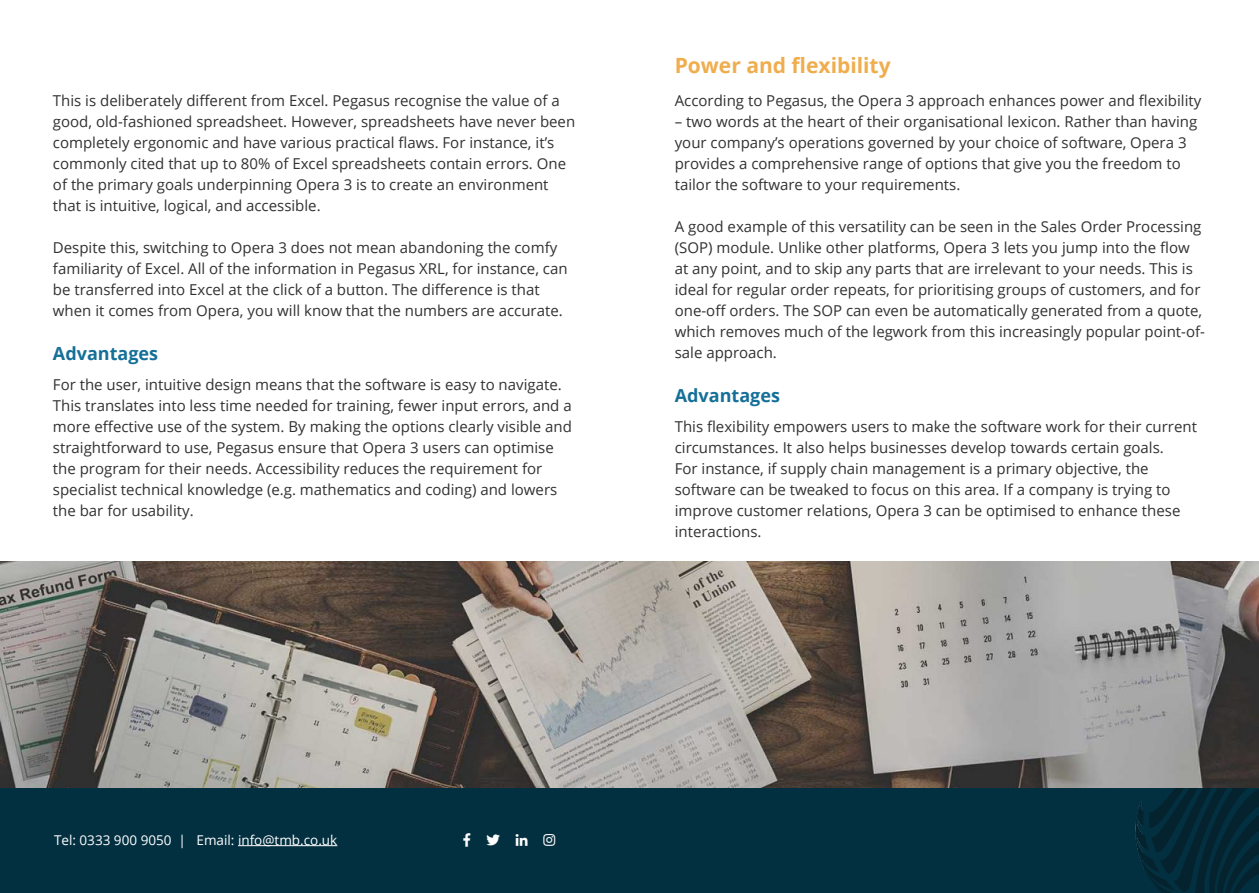
<style>
.page{position:relative;width:1259px;height:893px;background:#fff}
.page>*{position:absolute;margin:0;border:0;box-sizing:border-box;transform-origin:0 0}
.t1{font:700 21px "Open Sans";color:#f0ad4e}
.t2{font:700 18px "Open Sans";color:#156f98}
.t3{font:15px/21px "Open Sans";color:#313131}
.t4{font:13.5px "Open Sans";color:#fff}
</style>
<div class="page">
<div style="left:0;top:787px;width:1259px;height:106px;background:#033040"></div>
<img style="left:1134px;top:787px;width:125px;height:106px">
<hr style="left:238px;top:845px;width:99px;height:1px;background:#fff">
<img style="left:0;top:561px;width:1259px;height:226px">
<p class="t3" style="left:53px;top:90px;width:524px">This is deliberately different from Excel. Pegasus recognise the value of a good, old-fashioned spreadsheet. However, spreadsheets have never been completely ergonomic and have various practical flaws. For instance, it’s commonly cited that up to 80% of Excel spreadsheets contain errors. One of the primary goals underpinning Opera 3 is to create an environment that is intuitive, logical, and accessible.</p>
<p class="t3" style="left:53px;top:237px;width:516px">Despite this, switching to Opera 3 does not mean abandoning the comfy familiarity of Excel. All of the information in Pegasus XRL, for instance, can be transferred into Excel at the click of a button. The difference is that when it comes from Opera, you will know that the numbers are accurate.</p>
<p class="t2" style="left:53px;top:340px;width:107px">Advantages</p>
<p class="t3" style="left:53px;top:373px;width:520px">For the user, intuitive design means that the software is easy to navigate.<br>This translates into less time needed for training, fewer input errors, and a more effective use of the system. By making the options clearly visible and straightforward to use, Pegasus ensure that Opera 3 users can optimise the program for their needs. Accessibility reduces the requirement for specialist technical knowledge (e.g. mathematics and coding) and lowers the bar for usability.</p>
<h1 class="t1" style="left:675px;top:51px;width:217px">Power and flexibility</h1>
<p class="t3" style="left:675px;top:90px;width:528px">According to Pegasus, the Opera 3 approach enhances power and flexibility</p>
<p class="t3" style="left:675px;top:111px;width:524px">– two words at the heart of their organisational lexicon. Rather than having your company’s operations governed by your choice of software, Opera 3 provides a comprehensive range of options that give you the freedom to tailor the software to your requirements.</p>
<p class="t3" style="left:675px;top:216px;width:532px">A good example of this versatility can be seen in the Sales Order Processing (SOP) module. Unlike other platforms, Opera 3 lets you jump into the flow at any point, and to skip any parts that are irrelevant to your needs. This is ideal for regular order repeats, for prioritising groups of customers, and for one-off orders. The SOP can even be automatically generated from a quote, which removes much of the legwork from this increasingly popular point-of&shy;sale approach.</p>
<p class="t2" style="left:675px;top:382px;width:107px">Advantages</p>
<p class="t3" style="left:675px;top:415px;width:524px">This flexibility empowers users to make the software work for their current circumstances. It also helps businesses develop towards certain goals.<br>For instance, if supply chain management is a primary objective, the software can be tweaked to focus on this area. If a company is trying to improve customer relations, Opera 3 can be optimised to enhance these interactions.</p>
<p class="t4" style="left:54px;top:830px;width:285px">Tel: 0333 900 9050 | Email: info@tmb.co.uk</p>
</div>
